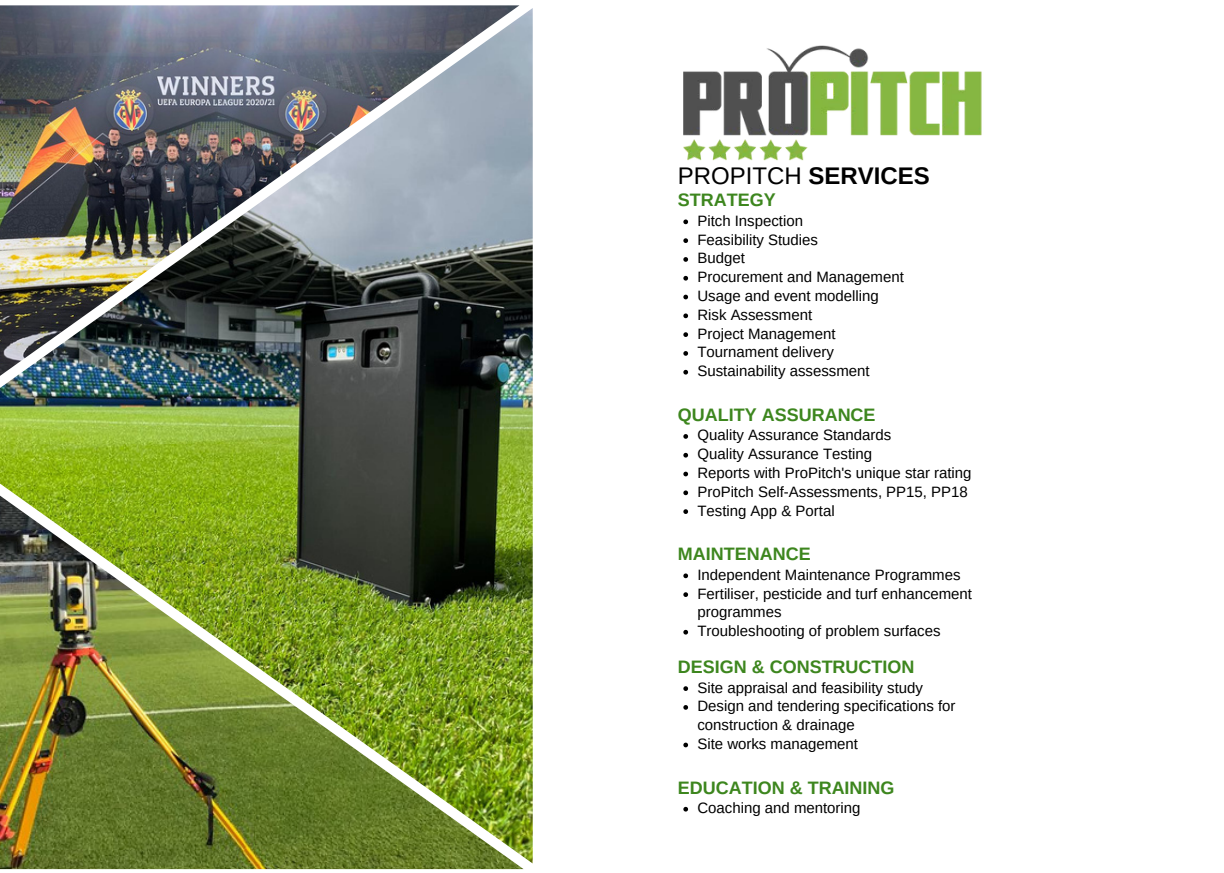
<style>
.page{position:relative;width:1224px;height:873px;background:#fff}
.page>*{position:absolute;margin:0;border:0;box-sizing:border-box;transform-origin:0 0}
.t1{font:24px "Arimo";color:#000}
.t2{font:700 18px "Arimo";color:#3d861e}
.t3{font:15px/18.8px "Arimo";color:#000}
.s1{font-weight:700}
</style>
<div class="page">
<img style="left:0;top:8px;width:533px;height:856px">
<img style="left:0;top:5px;width:519px;height:421px">
<img style="left:0;top:445px;width:524px;height:424px">
<img style="left:683px;top:45px;width:299px;height:116px">
<svg style="left:683px;top:220px;width:5px;height:4px"></svg>
<svg style="left:683px;top:238px;width:5px;height:5px"></svg>
<svg style="left:683px;top:257px;width:5px;height:5px"></svg>
<svg style="left:683px;top:276px;width:5px;height:5px"></svg>
<svg style="left:683px;top:295px;width:5px;height:4px"></svg>
<svg style="left:683px;top:313px;width:5px;height:5px"></svg>
<svg style="left:683px;top:332px;width:5px;height:5px"></svg>
<svg style="left:683px;top:351px;width:5px;height:5px"></svg>
<svg style="left:683px;top:370px;width:5px;height:5px"></svg>
<svg style="left:683px;top:434px;width:5px;height:5px"></svg>
<svg style="left:683px;top:453px;width:5px;height:5px"></svg>
<svg style="left:683px;top:472px;width:5px;height:4px"></svg>
<svg style="left:683px;top:490px;width:5px;height:5px"></svg>
<svg style="left:683px;top:509px;width:5px;height:5px"></svg>
<svg style="left:683px;top:573px;width:5px;height:5px"></svg>
<svg style="left:683px;top:592px;width:5px;height:5px"></svg>
<svg style="left:683px;top:630px;width:5px;height:5px"></svg>
<svg style="left:683px;top:686px;width:5px;height:5px"></svg>
<svg style="left:683px;top:705px;width:5px;height:5px"></svg>
<svg style="left:683px;top:743px;width:5px;height:4px"></svg>
<svg style="left:683px;top:807px;width:5px;height:5px"></svg>
<p class="t1" style="left:678px;top:163px;width:253px">PROPITCH <span class="s1">SERVICES</span></p>
<p class="t2" style="left:678px;top:190px;width:99px">STRATEGY</p>
<p class="t3" style="left:697px;top:211px;width:107px">Pitch Inspection</p>
<p class="t3" style="left:697px;top:230px;width:122px">Feasibility Studies</p>
<p class="t3" style="left:697px;top:249px;width:49px">Budget</p>
<p class="t3" style="left:697px;top:268px;width:208px">Procurement and Management</p>
<p class="t3" style="left:697px;top:286px;width:183px">Usage and event modelling</p>
<p class="t3" style="left:697px;top:305px;width:116px">Risk Assessment</p>
<p class="t3" style="left:697px;top:324px;width:140px">Project Management</p>
<p class="t3" style="left:697px;top:343px;width:138px">Tournament delivery</p>
<p class="t3" style="left:697px;top:362px;width:174px">Sustainability assessment</p>
<p class="t2" style="left:678px;top:404px;width:199px">QUALITY ASSURANCE</p>
<p class="t3" style="left:697px;top:426px;width:195px">Quality Assurance Standards</p>
<p class="t3" style="left:697px;top:445px;width:176px">Quality Assurance Testing</p>
<p class="t3" style="left:697px;top:463px;width:276px">Reports with ProPitch's unique star rating</p>
<p class="t3" style="left:697px;top:482px;width:272px">ProPitch Self-Assessments, PP15, PP18</p>
<p class="t3" style="left:697px;top:501px;width:139px">Testing App &amp; Portal</p>
<p class="t2" style="left:678px;top:544px;width:134px">MAINTENANCE</p>
<p class="t3" style="left:697px;top:565px;width:265px">Independent Maintenance Programmes</p>
<p class="t3" style="left:697px;top:584px;width:276px">Fertiliser, pesticide and turf enhancement programmes</p>
<p class="t3" style="left:697px;top:622px;width:245px">Troubleshooting of problem surfaces</p>
<p class="t2" style="left:678px;top:657px;width:238px">DESIGN &amp; CONSTRUCTION</p>
<p class="t3" style="left:697px;top:678px;width:227px">Site appraisal and feasibility study</p>
<p class="t3" style="left:697px;top:697px;width:260px">Design and tendering specifications for construction &amp; drainage</p>
<p class="t3" style="left:697px;top:734px;width:162px">Site works management</p>
<p class="t2" style="left:678px;top:777px;width:218px">EDUCATION &amp; TRAINING</p>
<p class="t3" style="left:697px;top:799px;width:165px">Coaching and mentoring</p>
</div>
